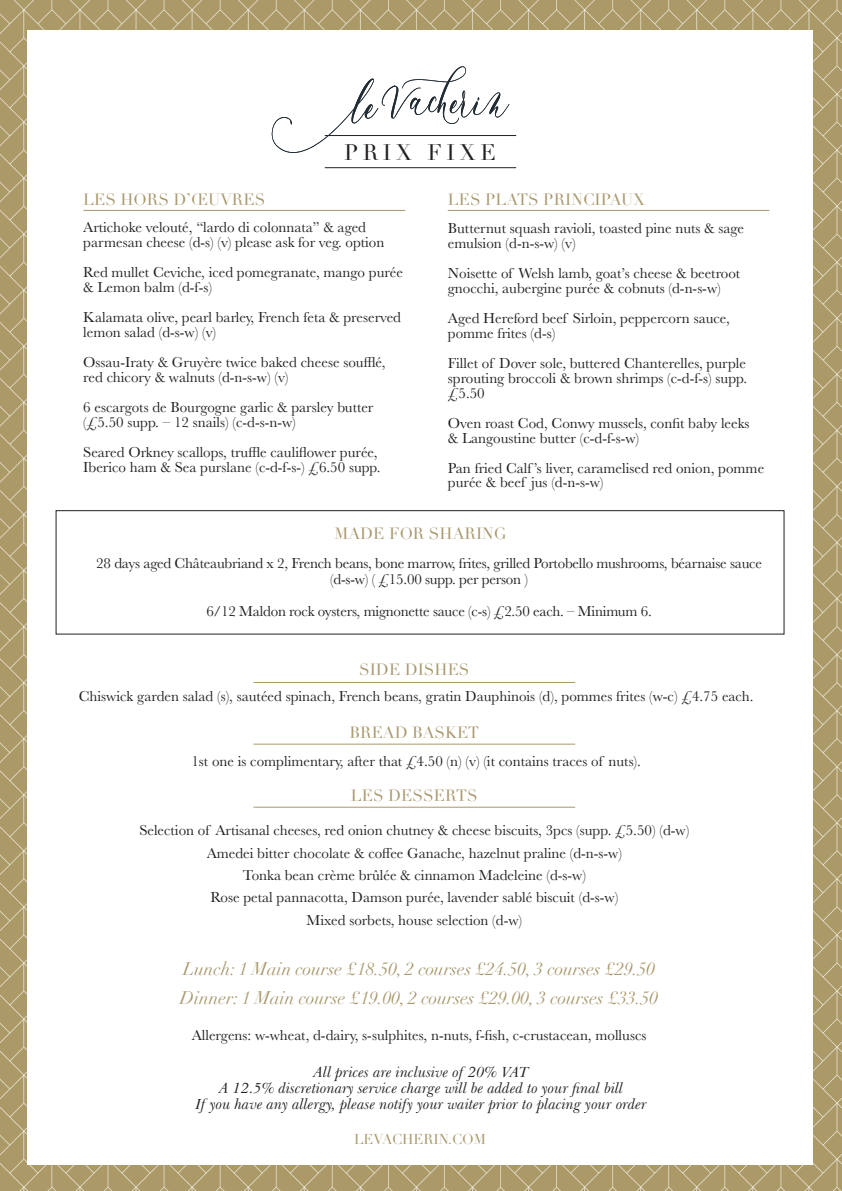
<style>
.page{position:relative;width:842px;height:1191px;background:#fff}
.page>*{position:absolute;margin:0;border:0;box-sizing:border-box;transform-origin:0 0}
.t1{font:22px "Didot";letter-spacing:.2em;color:#231f20}
.t2{font:italic 18px/29px "Didot";color:#a8986d}
.t3{font:16px "Didot";color:#a8986d}
.t4{font:15px/15px "Baskerville";color:#231f20}
.t5{font:italic 15px/16.4px "Baskerville BT";color:#231f20;text-align:center}
.t6{font:14px "Didot";color:#a8986d}
</style>
<div class="page">
<img style="left:0;top:0;width:842px;height:1191px">
<div style="left:27px;top:30px;width:786px;height:1134px;background:#fff"></div>
<hr style="left:325px;top:167px;width:191px;height:1px;background:#231f20">
<hr style="left:325px;top:135px;width:191px;height:1px;background:#231f20">
<svg style="left:272px;top:66px;width:237px;height:87px"></svg>
<hr style="left:83px;top:210px;width:322px;height:1px;background:#a8986d">
<hr style="left:448px;top:210px;width:321px;height:1px;background:#a8986d">
<div style="left:56px;top:510px;width:728px;height:124px;border:1px solid #231f20"></div>
<hr style="left:253px;top:807px;width:322px;height:1px;background:#a8986d">
<hr style="left:253px;top:744px;width:322px;height:1px;background:#a8986d">
<hr style="left:253px;top:682px;width:322px;height:1px;background:#a8986d">
<h1 class="t1" style="left:344px;top:140px;width:154px">PRIX FIXE</h1>
<p class="t3" style="left:83px;top:190px;width:184px">LES HORS D’ŒUVRES</p>
<p class="t4" style="left:83px;top:220px;width:303px">Artichoke velouté, “lardo di colonnata” &amp; aged parmesan cheese (d-s) (v) please ask for veg. option</p>
<p class="t4" style="left:83px;top:265px;width:321px">Red mullet Ceviche, iced pomegranate, mango purée &amp; Lemon balm (d-f-s)</p>
<p class="t4" style="left:83px;top:310px;width:319px">Kalamata olive, pearl barley, French feta &amp; preserved lemon salad (d-s-w) (v)</p>
<p class="t4" style="left:83px;top:355px;width:304px">Ossau-Iraty &amp; Gruyère twice baked cheese soufflé, red chicory &amp; walnuts (d-n-s-w) (v)</p>
<p class="t4" style="left:83px;top:399px;width:292px">6 escargots de Bourgogne garlic &amp; parsley butter (£5.50 supp. – 12 snails) (c-d-s-n-w)</p>
<p class="t4" style="left:83px;top:444px;width:299px">Seared Orkney scallops, truffle cauliflower purée,<br>Iberico ham &amp; Sea purslane (c-d-f-s-) £6.50 supp.</p>
<p class="t3" style="left:448px;top:190px;width:199px">LES PLATS PRINCIPAUX</p>
<p class="t4" style="left:448px;top:221px;width:298px">Butternut squash ravioli, toasted pine nuts &amp; sage emulsion (d-n-s-w) (v)</p>
<p class="t4" style="left:448px;top:266px;width:294px">Noisette of Welsh lamb, goat’s cheese &amp; beetroot gnocchi, aubergine purée &amp; cobnuts (d-n-s-w)</p>
<p class="t4" style="left:448px;top:311px;width:283px">Aged Hereford beef Sirloin, peppercorn sauce, pomme frites (d-s)</p>
<p class="t4" style="left:448px;top:356px;width:301px;text-align:justify">Fillet of Dover sole, buttered Chanterelles, purple sprouting broccoli &amp; brown shrimps (c-d-f-s) supp. £5.50</p>
<p class="t4" style="left:448px;top:415px;width:303px">Oven roast Cod, Conwy mussels, confit baby leeks &amp; Langoustine butter (c-d-f-s-w)</p>
<p class="t4" style="left:448px;top:460px;width:318px">Pan fried Calf ’s liver, caramelised red onion, pomme purée &amp; beef jus (d-n-s-w)</p>
<p class="t3" style="left:334px;top:524px;width:174px">MADE FOR SHARING</p>
<p class="t4" style="left:96px;top:555px;width:667px;line-height:16px;text-align:center">28 days aged Châteaubriand x 2, French beans, bone marrow, frites, grilled Portobello mushrooms, béarnaise sauce (d-s-w) ( £15.00 supp. per person )</p>
<p class="t4" style="left:206px;top:604px;width:447px">6/12 Maldon rock oysters, mignonette sauce (c-s) £2.50 each. – Minimum 6.</p>
<p class="t3" style="left:359px;top:659px;width:112px">SIDE DISHES</p>
<p class="t4" style="left:79px;top:689px;width:676px">Chiswick garden salad (s), sautéed spinach, French beans, gratin Dauphinois (d), pommes frites (w-c) £4.75 each.</p>
<p class="t3" style="left:349px;top:722px;width:131px">BREAD BASKET</p>
<p class="t4" style="left:191px;top:753px;width:451px">1st one is complimentary, after that £4.50 (n) (v) (it contains traces of nuts).</p>
<p class="t3" style="left:351px;top:785px;width:128px">LES DESSERTS</p>
<p class="t4" style="left:139px;top:819px;width:551px;line-height:22.4px;text-align:center">Selection of Artisanal cheeses, red onion chutney &amp; cheese biscuits, 3pcs (supp. £5.50) (d-w)<br>Amedei bitter chocolate &amp; coffee Ganache, hazelnut praline (d-n-s-w)<br>Tonka bean crème brûlée &amp; cinnamon Madeleine (d-s-w)<br>Rose petal pannacotta, Damson purée, lavender sablé biscuit (d-s-w)<br>Mixed sorbets, house selection (d-w)</p>
<p class="t2" style="left:180px;top:954px;width:480px">Lunch: 1 Main course £18.50, 2 courses £24.50, 3 courses £29.50<br>Dinner: 1 Main course £19.00, 2 courses £29.00, 3 courses £33.50</p>
<p class="t4" style="left:192px;top:1027px;width:456px">Allergens: w-wheat, d-dairy, s-sulphites, n-nuts, f-fish, c-crustacean, molluscs</p>
<p class="t5" style="left:195px;top:1063px;width:453px">All prices are inclusive of 20% VAT<br>A 12.5% discretionary service charge will be added to your final bill<br>If you have any allergy, please notify your waiter prior to placing your order</p>
<p class="t6" style="left:354px;top:1130px;width:134px">LEVACHERIN.COM</p>
</div>
